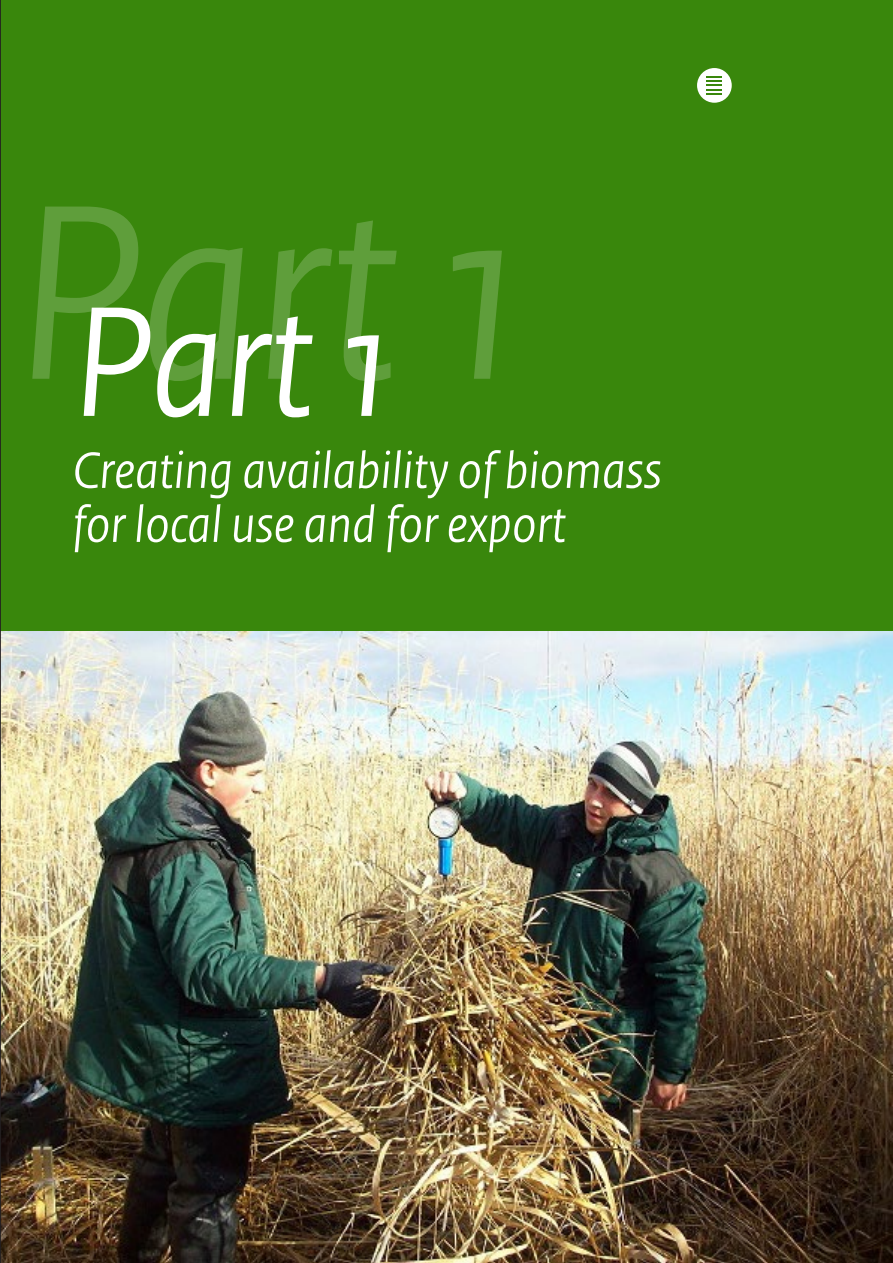
<style>
.page{position:relative;width:893px;height:1263px;background:#fff}
.page>*{position:absolute;margin:0;border:0;box-sizing:border-box;transform-origin:0 0}
.t1{font:italic 262.5px "Rijksoverheid Sans Heading";color:#fff}
.t2{font:italic 165px "Rijksoverheid Sans Heading";color:#fff}
.t3{font:italic 54px/54px "Rijksoverheid Sans Heading";color:#fff}
</style>
<div class="page">
<div style="left:0;top:0;width:893px;height:631px;background:#39870c"></div>
<img style="left:1px;top:631px;width:892px;height:632px">
<hr style="left:0;top:0;width:1px;height:1263px;background:#231f20">
<div style="left:697px;top:68px;width:35px;height:35px;background:#fff;border-radius:50%"></div>
<svg style="left:707px;top:76px;width:15px;height:19px"></svg>
<h1 class="t1" style="left:14px;top:146px;width:510px">Part 1</h1>
<h2 class="t2" style="left:72px;top:270px;width:321px">Part 1</h2>
<p class="t3" style="left:72px;top:444px;width:591px">Creating availability of biomass for local use and for export</p>
</div>
